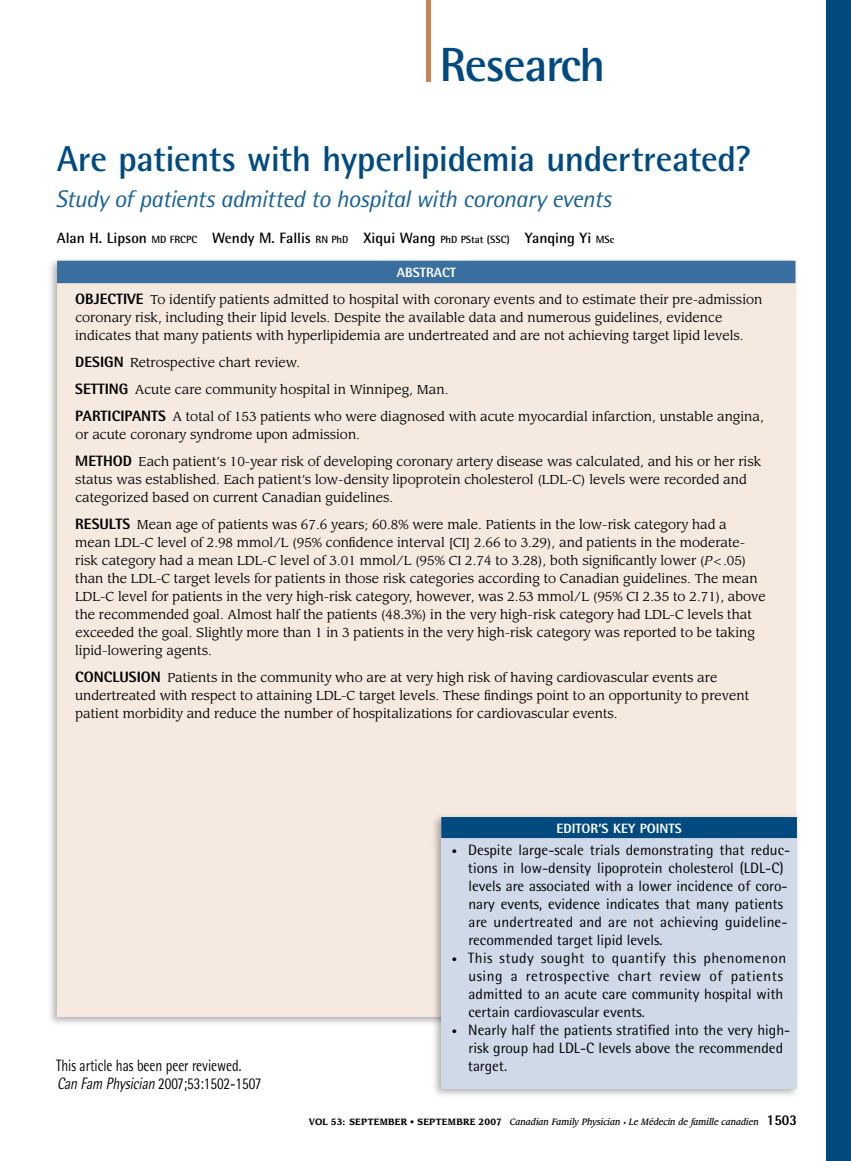
<style>
.page{position:relative;width:851px;height:1161px;background:#fff}
.page>*{position:absolute;margin:0;border:0;box-sizing:border-box;transform-origin:0 0}
.t1{font:700 48px "Rotis Semi Sans Std";letter-spacing:-.03em;color:#004a80}
.t2{font:700 36px "Rotis Semi Sans Std";letter-spacing:-.015em;color:#004a80}
.t3{font:italic 24px "Rotis Semi Sans Std";letter-spacing:-.025em;color:#186194}
.t4{font:16.5px "Rotis Semi Sans Std";color:#000;scale:.8 1}
.t5{font:15px/18px "Rotis Semi Sans Std";color:#000}
.t6{font:15px/18px "Rotis Semi Sans Std";letter-spacing:.03em;color:#000}
.t7{font:700 15px "Rotis Semi Sans Std";color:#000}
.t8{font:800 13.5px "Rotis Semi Sans Std";color:#fff}
.t9{font:12.75px/18px "Leawood Std";color:#000}
.t10{font:italic 500 9px "Leawood Std";color:#000;scale:.9 1}
.s1{font-size:10.5px}
.s2{font-family:"Rotis Semi Sans Std";font-weight:800;font-size:15px}
.s3{font-style:italic}
.s4{font-weight:700;font-style:normal}
.s5{font-style:normal;font-size:6px}
.s6{font-family:"Rotis Semi Sans Std";font-weight:800;font-style:normal;font-size:15px}
</style>
<div class="page">
<div style="left:826px;top:0;width:24px;height:1161px;background:#004a80"></div>
<div style="left:46px;top:256px;width:754px;height:772px;background:#000;opacity:.3"></div>
<div style="left:57px;top:261px;width:738px;height:756px;background:#f5e9e0"></div>
<div style="left:57px;top:261px;width:738px;height:22px;background:#3a6f9f"></div>
<div style="left:430px;top:813px;width:371px;height:287px;background:#000;opacity:.3"></div>
<div style="left:441px;top:819px;width:355px;height:270px;background:#d0d9e8"></div>
<div style="left:441px;top:817px;width:355px;height:21px;background:#004a80"></div>
<div style="left:426px;top:0;width:5px;height:81px;background:#cb8354"></div>
<h1 class="t1" style="left:439px;top:35px;width:167px">Research</h1>
<h2 class="t2" style="left:57px;top:137px;width:696px">Are patients with hyperlipidemia undertreated?</h2>
<h3 class="t3" style="left:56px;top:184px;width:557px">Study of patients admitted to hospital with coronary events</h3>
<p class="t7" style="left:57px;top:229px;width:559px">Alan H. Lipson <span class="s1">MD FRCPC</span> Wendy M. Fallis <span class="s1">RN PhD</span> Xiqui Wang <span class="s1">PhD PStat (SSC)</span> Yanqing Yi <span class="s1">MSc</span></p>
<p class="t8" style="left:397px;top:264px;width:61px">ABSTRACT</p>
<p class="t9" style="left:75px;top:291px;width:688px"><span class="s2">OBJECTIVE</span> To identify patients admitted to hospital with coronary events and to estimate their pre-admission coronary risk, including their lipid levels. Despite the available data and numerous guidelines, evidence indicates that many patients with hyperlipidemia are undertreated and are not achieving target lipid levels.</p>
<p class="t9" style="left:75px;top:349px;width:690px;line-height:27px"><span class="s2">DESIGN</span> Retrospective chart review.<br><span class="s2">SETTING</span> Acute care community hospital in Winnipeg, Man.<br><span class="s2">PARTICIPANTS</span> A total of 153 patients who were diagnosed with acute myocardial infarction, unstable angina,</p>
<p class="t9" style="left:75px;top:421px;width:687px;line-height:27px">or acute coronary syndrome upon admission.<br><span class="s2">METHOD</span> Each patient’s 10-year risk of developing coronary artery disease was calculated, and his or her risk</p>
<p class="t9" style="left:75px;top:471px;width:673px">status was established. Each patient’s low-density lipoprotein cholesterol (LDL-C) levels were recorded and categorized based on current Canadian guidelines.</p>
<p class="t9" style="left:75px;top:516px;width:692px"><span class="s2">RESU LTS</span> Mean age of patients was 67.6 years; 60.8% were male. Patients in the low-risk category had a<br>mean LDL-C level of 2.98 mmol/L (95% confidence interval [CI] 2.66 to 3.29), and patients in the moderate&shy;risk category had a mean LDL-C level of 3.01 mmol/L (95% CI 2.74 to 3.28), both significantly lower (<span class="s3">P</span>&lt;.05) than the LDL-C target levels for patients in those risk categories according to Canadian guidelines. The mean LDL-C level for patients in the very high-risk category, however, was 2.53 mmol/L (95% CI 2.35 to 2.71), above the recommended goal. Almost half the patients (48.3%) in the very high-risk category had LDL-C levels that exceeded the goal. Slightly more than 1 in 3 patients in the very high-risk category was reported to be taking lipid-lowering agents.</p>
<p class="t9" style="left:75px;top:669px;width:675px"><span class="s2">CONCLUS ION</span> Patients in the community who are at very high risk of having cardiovascular events are undertreated with respect to attaining LDL-C target levels. These findings point to an opportunity to prevent patient morbidity and reduce the number of hospitalizations for cardiovascular events.</p>
<p class="t8" style="left:556px;top:820px;width:126px">EDITOR’S KEY POINTS</p>
<p class="t5" style="left:468px;top:841px;width:324px;text-indent:-16px"><span class="s1">•</span> Despite large-scale trials demonstrating that reduc&shy;tions in low-density lipoprotein cholesterol (LDL-C) levels are associated with a lower incidence of coro&shy;nary events, evidence indicates that many patients are undertreated and are not achieving guideline&shy;recommended target lipid levels.</p>
<p class="t6" style="left:468px;top:949px;width:319px;text-indent:-16px"><span class="s1">•</span> This study sought to quantify this phenomenon using a retrospective chart review of patients admitted to an acute care community hospital with certain cardiovascular events.</p>
<p class="t5" style="left:468px;top:1021px;width:323px;text-indent:-16px"><span class="s1">•</span> Nearly half the patients stratified into the very high&shy;risk group had LDL-C levels above the recommended</p>
<p class="t4" style="left:56px;top:1056px;width:233px">This article has been peer reviewed.</p>
<p class="t5" style="left:468px;top:1057px;width:41px">target.</p>
<p class="t4" style="left:57px;top:1074px;width:257px"><span class="s3">CanFamPhysician</span>2007;53:1502-1507</p>
<p class="t10" style="left:309px;top:1116px;width:544px"><span class="s4">VOL 53: SEPTEMBER • SEPTEMBRE 2007</span> Canadian Family Physician <span class="s5">•</span> Le Médecin de famille canadien <span class="s6">1503</span></p>
</div>
